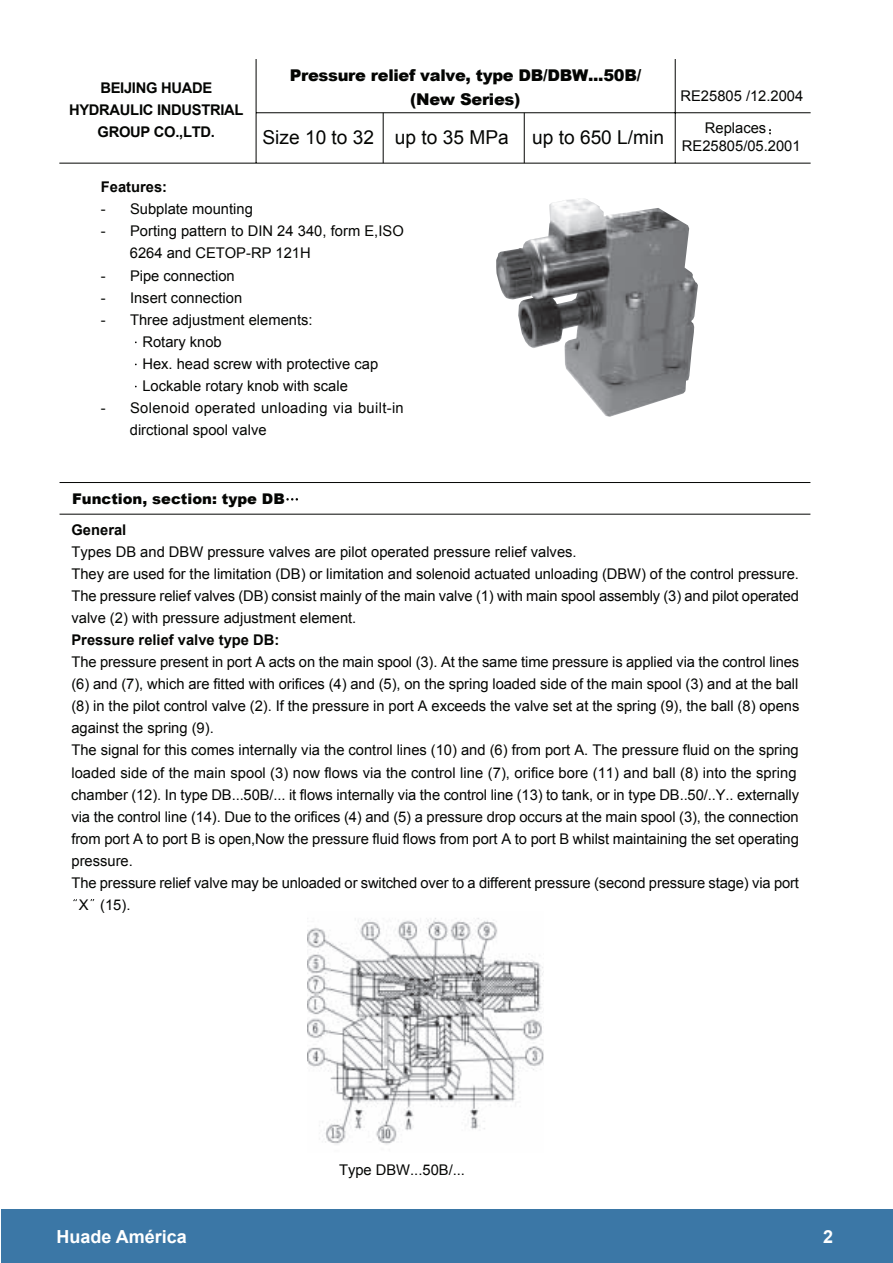
<style>
.page{position:relative;width:893px;height:1263px;background:#fff}
.page>*{position:absolute;margin:0;border:0;box-sizing:border-box;transform-origin:0 0}
.t1{font:19.2px "Arial";color:#040503}
.t2{font:700 18px "Arial";color:#fff}
.t3{font:900 16.2px/24.2px "Arial";letter-spacing:-.015em;color:#040503;text-align:center}
.t4{font:14.7px/22px "Arial";letter-spacing:-.005em;color:#040503}
.t5{font:14.7px/22px "Arial";letter-spacing:.025em;color:#040503}
.t6{font:700 14.7px/22px "Arial";letter-spacing:-.02em;color:#040503;text-align:center}
.t7{font:700 14.7px "Arial";color:#040503}
.t8{font:900 14.7px "Arial";color:#040503}
</style>
<div class="page">
<div style="left:1px;top:1209px;width:891px;height:53px;background:#3b77a6"></div>
<hr style="left:59px;top:163px;width:752px;height:1px;background:#040503">
<hr style="left:256px;top:112px;width:555px;height:1px;background:#040503">
<hr style="left:256px;top:59px;width:1px;height:104px;background:#040503">
<hr style="left:675px;top:59px;width:1px;height:104px;background:#040503">
<hr style="left:383px;top:113px;width:1px;height:50px;background:#040503">
<hr style="left:524px;top:113px;width:1px;height:50px;background:#040503">
<img style="left:496px;top:198px;width:202px;height:219px">
<hr style="left:60px;top:482px;width:750px;height:1px;background:#040503">
<hr style="left:60px;top:514px;width:750px;height:1px;background:#040503">
<svg style="left:286px;top:498px;width:12px;height:2px"></svg>
<img style="left:308px;top:918px;width:236px;height:227px">
<p class="t3" style="left:290px;top:62px;width:353px">Pressure relief valve, type DB/DBW...50B/ (New Series)</p>
<p class="t1" style="left:262px;top:124px;width:403px">Size 10 to 32 up to 35 MPa up to 650 L/min</p>
<p class="t4" style="left:682px;top:119px;width:120px;line-height:17.7px;text-indent:23px">Replaces<br>RE25805/05.2001</p>
<p class="t6" style="left:69px;top:77px;width:176px">BEIJING HUADE<br>HYDRAULIC INDUSTRIAL<br>GROUP CO.,LTD.</p>
<p class="t4" style="left:680px;top:85px;width:124px">RE25805 /12.2004</p>
<p class="t7" style="left:101px;top:177px;width:68px">Features:</p>
<p class="t4" style="left:101px;top:198px;width:153px">- Subplate mounting</p>
<p class="t4" style="left:130px;top:220px;width:275px;text-indent:-29px">- Porting pattern to DIN 24 340, form E,ISO<br>6264 and CETOP-RP 121H</p>
<p class="t4" style="left:101px;top:264px;width:135px">- Pipe connection</p>
<p class="t4" style="left:101px;top:287px;width:143px">- Insert connection</p>
<p class="t4" style="left:142px;top:309px;width:237px;text-indent:-42px">- Three adjustment elements:<br>Rotary knob<br>Hex. head screw with protective cap<br>Lockable rotary knob with scale</p>
<p class="t5" style="left:130px;top:397px;width:275px;text-indent:-29px">- Solenoid operated unloading via built-in dirctional spool valve</p>
<p class="t8" style="left:72px;top:488px;width:214px">Function, section: type DB</p>
<p class="t7" style="left:72px;top:520px;width:56px">General</p>
<p class="t4" style="left:72px;top:540px;width:507px">Types DB and DBW pressure valves are pilot operated pressure relief valves.</p>
<p class="t4" style="left:72px;top:563px;width:729px">They are used for the limitation (DB) or limitation and solenoid actuated unloading (DBW) of the control pressure.</p>
<p class="t4" style="left:72px;top:585px;width:729px">The pressure relief valves (DB) consist mainly of the main valve (1) with main spool assembly (3) and pilot operated</p>
<p class="t4" style="left:71px;top:607px;width:286px">valve (2) with pressure adjustment element.</p>
<p class="t7" style="left:71px;top:630px;width:209px">Pressure relief valve type DB:</p>
<p class="t4" style="left:71px;top:651px;width:729px">The pressure present in port A acts on the main spool (3). At the same time pressure is applied via the control lines</p>
<p class="t4" style="left:71px;top:673px;width:728px">(6) and (7), which are fitted with orifices (4) and (5), on the spring loaded side of the main spool (3) and at the ball</p>
<p class="t4" style="left:71px;top:695px;width:730px">(8) in the pilot control valve (2). If the pressure in port A exceeds the valve set at the spring (9), the ball (8) opens</p>
<p class="t4" style="left:71px;top:717px;width:144px">against the spring (9).</p>
<p class="t4" style="left:71px;top:739px;width:729px">The signal for this comes internally via the control lines (10) and (6) from port A. The pressure fluid on the spring</p>
<p class="t4" style="left:71px;top:761px;width:727px">loaded side of the main spool (3) now flows via the control line (7), orifice bore (11) and ball (8) into the spring</p>
<p class="t4" style="left:71px;top:784px;width:729px">chamber (12). In type DB...50B/... it flows internally via the control line (13) to tank, or in type DB..50/..Y.. externally</p>
<p class="t4" style="left:72px;top:806px;width:729px">via the control line (14). Due to the orifices (4) and (5) a pressure drop occurs at the main spool (3), the connection</p>
<p class="t4" style="left:72px;top:828px;width:729px">from port A to port B is open,Now the pressure fluid flows from port A to port B whilst maintaining the set operating</p>
<p class="t4" style="left:72px;top:850px;width:63px">pressure.</p>
<p class="t4" style="left:72px;top:872px;width:729px">The pressure relief valve may be unloaded or switched over to a different pressure (second pressure stage) via port</p>
<p class="t4" style="left:79px;top:894px;width:53px">X (15).</p>
<p class="t4" style="left:339px;top:1159px;width:128px">Type DBW...50B/...</p>
<p class="t2" style="left:56px;top:1225px;width:132px">Huade América</p>
<p class="t2" style="left:823px;top:1225px;width:12px">2</p>
</div>
